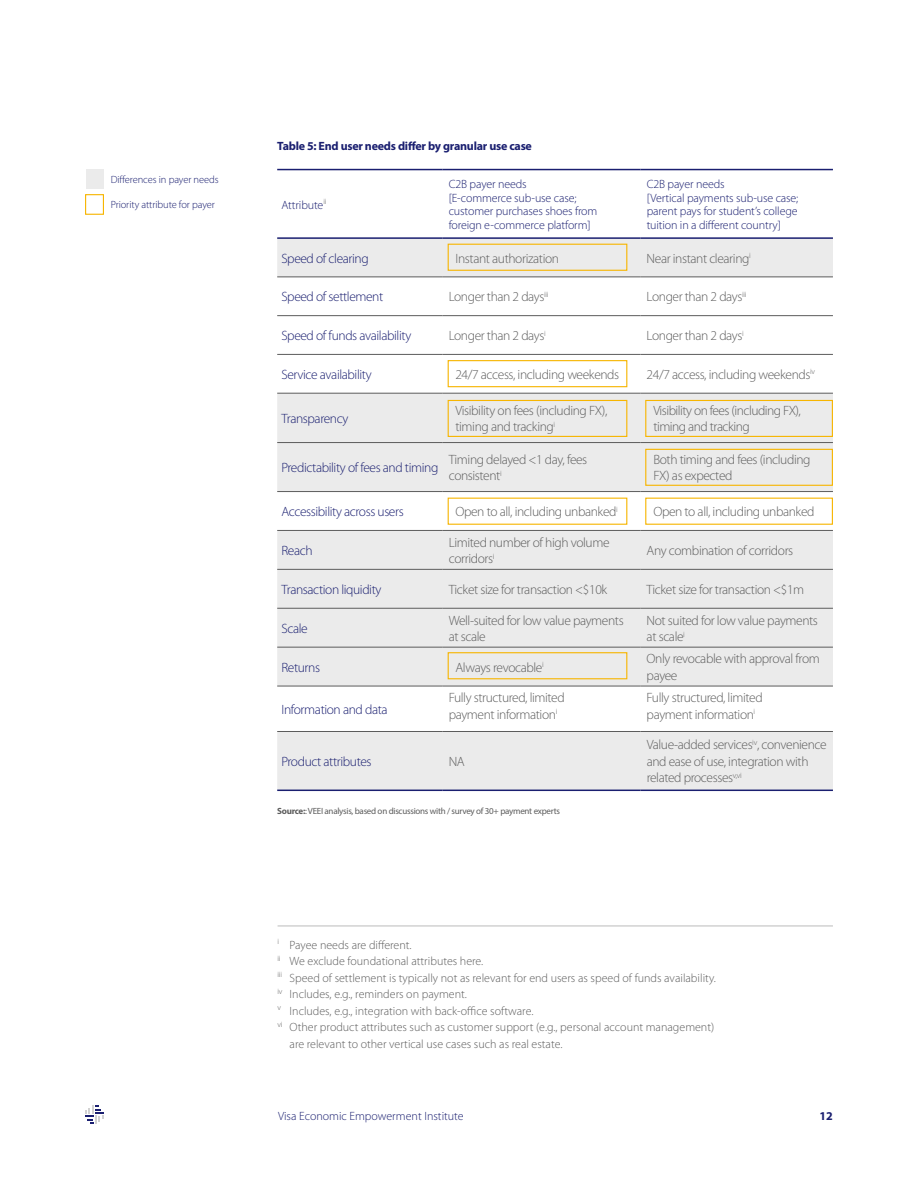
<style>
.page{position:relative;width:918px;height:1188px;background:#fff}
.page>*{position:absolute;margin:0;border:0;box-sizing:border-box;transform-origin:0 0}
.t1{font:300 13.5px/16.5px "Myriad Pro";letter-spacing:-.03em;color:#5c5c5c}
.t2{font:300 13.5px "Myriad Pro";letter-spacing:-.03em;color:#1a1f70}
.t3{font:300 12px "Myriad Pro";color:#5c5c5c}
.t4{font:300 12px/13.5px "Myriad Pro";letter-spacing:-.01em;color:#1a1f70}
.t5{font:700 12px "Myriad Pro";letter-spacing:-.02em;color:#1a1f70}
.t6{font:300 10.5px "Myriad Pro";letter-spacing:-.01em;color:#1a1f70}
.t7{font:9px "Myriad Pro";letter-spacing:-.03em;color:#5c5c5c}
.s1{font-weight:700}
</style>
<div class="page">
<svg style="left:85px;top:1106px;width:19px;height:18px"></svg>
<svg style="left:277px;top:239px;width:556px;height:551px;fill:#ebebeb"></svg>
<hr style="left:277px;top:169px;width:166px;height:1px;background:#1a1f70">
<hr style="left:443px;top:169px;width:198px;height:1px;background:#1a1f70">
<hr style="left:641px;top:169px;width:192px;height:1px;background:#1a1f70">
<hr style="left:277px;top:277px;width:166px;height:1px;background:#5c5c5c">
<hr style="left:641px;top:277px;width:192px;height:1px;background:#5c5c5c">
<hr style="left:277px;top:315px;width:166px;height:1px;background:#5c5c5c">
<hr style="left:443px;top:315px;width:198px;height:1px;background:#5c5c5c">
<hr style="left:641px;top:315px;width:192px;height:1px;background:#5c5c5c">
<hr style="left:443px;top:354px;width:198px;height:1px;background:#5c5c5c">
<hr style="left:641px;top:393px;width:192px;height:1px;background:#5c5c5c">
<hr style="left:641px;top:442px;width:192px;height:1px;background:#5c5c5c">
<hr style="left:443px;top:491px;width:198px;height:1px;background:#5c5c5c">
<hr style="left:641px;top:491px;width:192px;height:1px;background:#5c5c5c">
<hr style="left:443px;top:530px;width:198px;height:1px;background:#5c5c5c">
<hr style="left:641px;top:530px;width:192px;height:1px;background:#5c5c5c">
<hr style="left:443px;top:277px;width:198px;height:1px;background:#5c5c5c">
<hr style="left:277px;top:354px;width:166px;height:1px;background:#5c5c5c">
<hr style="left:641px;top:354px;width:192px;height:1px;background:#5c5c5c">
<hr style="left:277px;top:393px;width:166px;height:1px;background:#5c5c5c">
<hr style="left:443px;top:393px;width:198px;height:1px;background:#5c5c5c">
<hr style="left:277px;top:442px;width:166px;height:1px;background:#5c5c5c">
<hr style="left:443px;top:442px;width:198px;height:1px;background:#5c5c5c">
<hr style="left:277px;top:491px;width:166px;height:1px;background:#5c5c5c">
<hr style="left:277px;top:530px;width:166px;height:1px;background:#5c5c5c">
<hr style="left:277px;top:569px;width:166px;height:1px;background:#5c5c5c">
<hr style="left:443px;top:569px;width:198px;height:1px;background:#5c5c5c">
<hr style="left:641px;top:569px;width:192px;height:1px;background:#5c5c5c">
<hr style="left:277px;top:608px;width:166px;height:1px;background:#5c5c5c">
<hr style="left:443px;top:608px;width:198px;height:1px;background:#5c5c5c">
<hr style="left:641px;top:608px;width:192px;height:1px;background:#5c5c5c">
<hr style="left:277px;top:647px;width:166px;height:1px;background:#5c5c5c">
<hr style="left:641px;top:647px;width:192px;height:1px;background:#5c5c5c">
<hr style="left:277px;top:790px;width:166px;height:1px;background:#1a1f70">
<hr style="left:443px;top:790px;width:198px;height:1px;background:#1a1f70">
<hr style="left:641px;top:790px;width:192px;height:1px;background:#1a1f70">
<hr style="left:277px;top:686px;width:166px;height:1px;background:#5c5c5c">
<hr style="left:443px;top:686px;width:198px;height:1px;background:#5c5c5c">
<hr style="left:641px;top:686px;width:192px;height:1px;background:#5c5c5c">
<hr style="left:277px;top:731px;width:166px;height:1px;background:#5c5c5c">
<hr style="left:443px;top:731px;width:198px;height:1px;background:#5c5c5c">
<hr style="left:641px;top:731px;width:192px;height:1px;background:#5c5c5c">
<hr style="left:277px;top:237px;width:166px;height:2px;background:#1a1f70">
<hr style="left:443px;top:237px;width:198px;height:2px;background:#1a1f70">
<hr style="left:641px;top:237px;width:192px;height:2px;background:#1a1f70">
<hr style="left:443px;top:647px;width:198px;height:1px;background:#5c5c5c">
<hr style="left:278px;top:925px;width:555px;height:2px;background:#d2d2d2">
<div style="left:86px;top:169px;width:17px;height:20px;background:#ebebeb"></div>
<div style="left:85px;top:194px;width:19px;height:21px;border:1px solid #f7b500"></div>
<div style="left:448px;top:244px;width:179px;height:27px;border:1px solid #f7b500"></div>
<div style="left:448px;top:360px;width:179px;height:27px;border:1px solid #f7b500"></div>
<div style="left:448px;top:652px;width:179px;height:27px;border:1px solid #f7b500"></div>
<div style="left:448px;top:400px;width:179px;height:37px;border:1px solid #f7b500"></div>
<div style="left:645px;top:400px;width:188px;height:37px;border:1px solid #f7b500"></div>
<div style="left:645px;top:449px;width:188px;height:37px;border:1px solid #f7b500"></div>
<p class="t6" style="left:111px;top:173px;width:109px">Differences in payer needs</p>
<p class="t6" style="left:111px;top:198px;width:106px">Priority attribute for payer</p>
<p class="t5" style="left:277px;top:138px;width:256px">Table 5: End user needs differ by granular use case</p>
<p class="t4" style="left:281px;top:198px;width:46px">Attribute<sup>ii</sup></p>
<p class="t4" style="left:449px;top:177px;width:150px">C2B payer needs<br>[E-commerce sub-use case; customer purchases shoes from foreign e-commerce platform]</p>
<p class="t4" style="left:647px;top:177px;width:153px">C2B payer needs<br>[Vertical payments sub-use case; parent pays for student’s college tuition in a different country]</p>
<p class="t2" style="left:281px;top:250px;width:89px">Speed of clearing</p>
<p class="t1" style="left:455px;top:250px;width:105px">Instant authorization</p>
<p class="t1" style="left:647px;top:250px;width:106px">Near instant clearing<sup>i</sup></p>
<p class="t2" style="left:281px;top:289px;width:103px">Speed of settlement</p>
<p class="t1" style="left:449px;top:288px;width:101px">Longer than 2 days<sup>iii</sup></p>
<p class="t1" style="left:647px;top:288px;width:101px">Longer than 2 days<sup>iii</sup></p>
<p class="t2" style="left:281px;top:327px;width:131px">Speed of funds availability</p>
<p class="t1" style="left:449px;top:327px;width:99px">Longer than 2 days<sup>i</sup></p>
<p class="t1" style="left:647px;top:327px;width:99px">Longer than 2 days<sup>i</sup></p>
<p class="t2" style="left:281px;top:366px;width:92px">Service availability</p>
<p class="t1" style="left:455px;top:366px;width:165px">24/7 access, including weekends</p>
<p class="t1" style="left:647px;top:366px;width:170px">24/7 access, including weekends<sup>iv</sup></p>
<p class="t2" style="left:281px;top:410px;width:69px">Transparency</p>
<p class="t1" style="left:455px;top:402px;width:153px">Visibility on fees (including FX), timing and tracking<sup>i</sup></p>
<p class="t1" style="left:653px;top:402px;width:149px">Visibility on fees (including FX), timing and tracking</p>
<p class="t2" style="left:281px;top:459px;width:158px">Predictability of fees and timing</p>
<p class="t1" style="left:449px;top:451px;width:140px">Timing delayed &lt;1 day, fees consistent<sup>i</sup></p>
<p class="t1" style="left:653px;top:451px;width:159px">Both timing and fees (including<br>FX) as expected</p>
<p class="t2" style="left:281px;top:503px;width:124px">Accessibility across users</p>
<p class="t1" style="left:455px;top:503px;width:164px">Open to all, including unbanked<sup>i</sup></p>
<p class="t1" style="left:653px;top:503px;width:163px">Open to all, including unbanked</p>
<p class="t2" style="left:281px;top:542px;width:33px">Reach</p>
<p class="t1" style="left:449px;top:534px;width:162px">Limited number of high volume corridors<sup>i</sup></p>
<p class="t1" style="left:647px;top:542px;width:148px">Any combination of corridors</p>
<p class="t2" style="left:281px;top:581px;width:102px">Transaction liquidity</p>
<p class="t1" style="left:449px;top:581px;width:160px">Ticket size for transaction &lt;$10k</p>
<p class="t1" style="left:647px;top:581px;width:159px">Ticket size for transaction &lt;$1m</p>
<p class="t2" style="left:281px;top:620px;width:28px">Scale</p>
<p class="t1" style="left:449px;top:612px;width:177px">Well-suited for low value payments at scale</p>
<p class="t1" style="left:647px;top:612px;width:173px">Not suited for low value payments at scale<sup>i</sup></p>
<p class="t2" style="left:281px;top:659px;width:40px">Returns</p>
<p class="t1" style="left:455px;top:659px;width:90px">Always revocable<sup>i</sup></p>
<p class="t1" style="left:647px;top:651px;width:175px">Only revocable with approval from payee</p>
<p class="t2" style="left:281px;top:701px;width:108px">Information and data</p>
<p class="t1" style="left:449px;top:689px;width:118px">Fully structured, limited payment information<sup>i</sup></p>
<p class="t1" style="left:647px;top:689px;width:118px">Fully structured, limited payment information<sup>i</sup></p>
<p class="t2" style="left:281px;top:753px;width:92px">Product attributes</p>
<p class="t1" style="left:449px;top:753px;width:18px">NA</p>
<p class="t1" style="left:647px;top:737px;width:182px">Value-added services<sup>iv</sup>, convenience and ease of use, integration with related processes<sup>v,vi</sup></p>
<p class="t7" style="left:277px;top:805px;width:284px"><span class="s1">Source:</span>: VEEI analysis, based on discussions with / survey of 30+ payment experts</p>
<p class="t3" style="left:278px;top:938px;width:136px"><sup>i</sup> Payee needs are different.</p>
<p class="t3" style="left:278px;top:954px;width:207px"><sup>ii</sup> We exclude foundational attributes here.</p>
<p class="t3" style="left:278px;top:971px;width:440px"><sup>iii</sup> Speed of settlement is typically not as relevant for end users as speed of funds availability.</p>
<p class="t3" style="left:278px;top:987px;width:191px"><sup>iv</sup> Includes, e.g., reminders on payment.</p>
<p class="t3" style="left:278px;top:1004px;width:257px"><sup>v</sup> Includes, e.g., integration with back-office software.</p>
<p class="t3" style="left:278px;top:1020px;width:438px"><sup>vi</sup> Other product attributes such as customer support (e.g., personal account management)</p>
<p class="t3" style="left:290px;top:1037px;width:274px">are relevant to other vertical use cases such as real estate.</p>
<p class="t4" style="left:278px;top:1109px;width:187px">Visa Economic Empowerment Institute</p>
<p class="t5" style="left:820px;top:1108px;width:15px">12</p>
</div>
